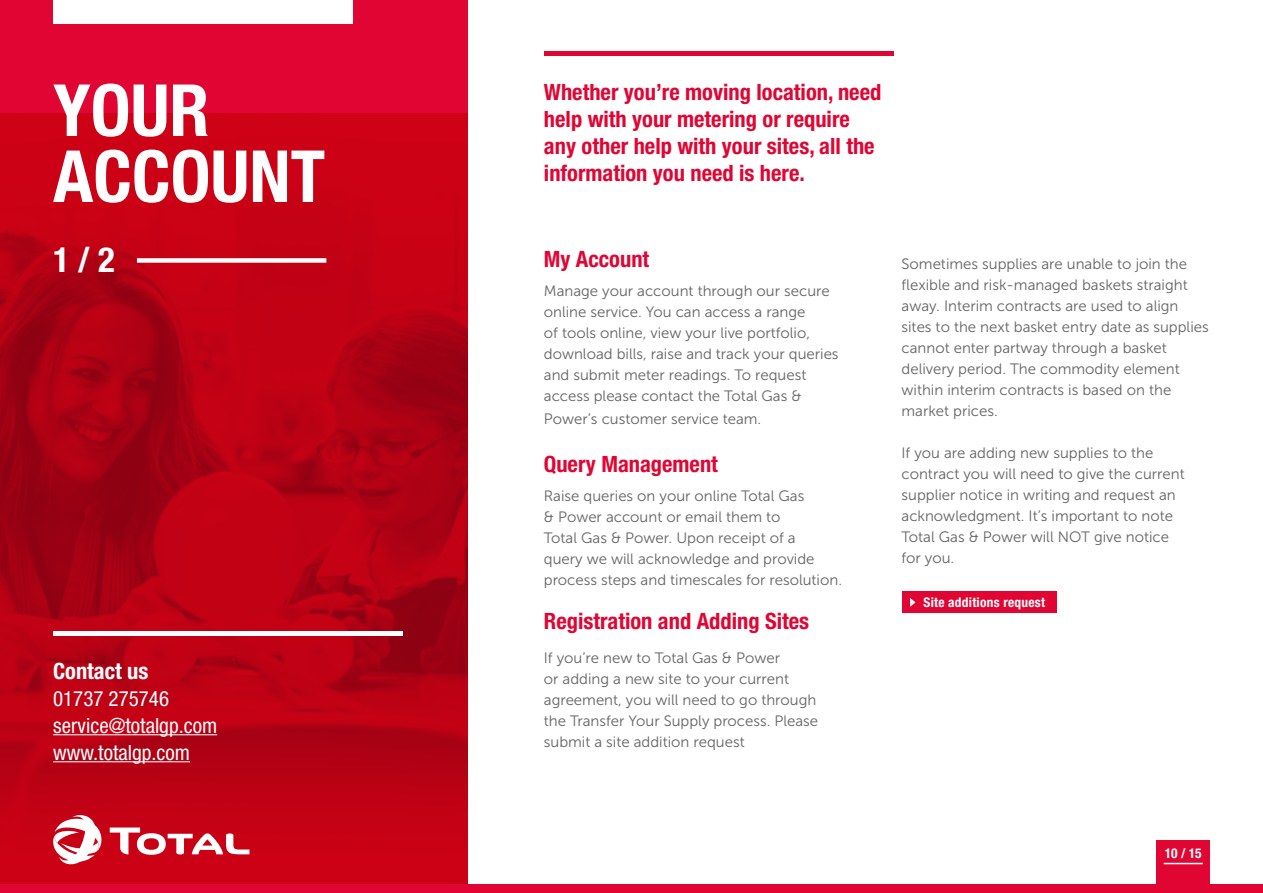
<style>
.page{position:relative;width:1263px;height:893px;background:#fff}
.page>*{position:absolute;margin:0;border:0;box-sizing:border-box;transform-origin:0 0}
.t1{font:700 condensed 72px/66px "Helvetica Neue";color:#fff}
.t2{font:700 condensed 34.65px "Helvetica Neue";color:#fff}
.t3{font:700 condensed 22.5px/27px "Helvetica Neue";color:#e10533}
.t4{font:700 condensed 22.5px "Helvetica Neue";color:#fff}
.t5{font:condensed 21px/27px "Helvetica Neue";color:#fff}
.t6{font:15px/21px "Museo Sans 300";color:#646363}
.t7{font:700 condensed 13.5px "Helvetica Neue";color:#fff}
.t8{font:700 condensed 13.35px "Helvetica Neue";letter-spacing:.02em;color:#fff}
</style>
<div class="page">
<div style="left:0;top:0;width:468px;height:893px;background:#e10533"></div>
<img style="left:0;top:114px;width:467px;height:770px">
<hr style="left:53px;top:734px;width:164px;height:1px;background:#fff">
<hr style="left:53px;top:761px;width:137px;height:1px;background:#fff">
<div style="left:53px;top:0;width:300px;height:24px;background:#fff"></div>
<div style="left:902px;top:591px;width:155px;height:22px;background:#e10533"></div>
<svg style="left:910px;top:598px;width:5px;height:9px"></svg>
<div style="left:137px;top:258px;width:189px;height:5px;background:#fff"></div>
<hr style="left:544px;top:51px;width:349px;height:4px;background:#e10533">
<div style="left:53px;top:631px;width:350px;height:5px;background:#fff"></div>
<div style="left:1157px;top:840px;width:53px;height:50px;background:#e10533"></div>
<hr style="left:1164px;top:863px;width:39px;height:1px;background:#fff">
<svg style="left:110px;top:827px;width:139px;height:28px;background:#dc5f6c"></svg>
<svg style="left:53px;top:814px;width:51px;height:54px;background:#e17681"></svg>
<div style="left:0;top:884px;width:1263px;height:9px;background:#e10533"></div>
<h1 class="t1" style="left:53px;top:72px;width:274px">YOUR<br>ACCOUNT</h1>
<h3 class="t3" style="left:544px;top:79px;width:339px">Whether you’re moving location, need help with your metering or require any other help with your sites, all the information you need is here.</h3>
<h2 class="t2" style="left:53px;top:239px;width:63px">1 / 2</h2>
<p class="t6" style="left:901px;top:253px;width:309px">Sometimes supplies are unable to join the flexible and risk-managed baskets straight away. Interim contracts are used to align sites to the next basket entry date as supplies cannot enter partway through a basket delivery period. The commodity element within interim contracts is based on the market prices.</p>
<p class="t6" style="left:901px;top:442px;width:285px">If you are adding new supplies to the contract you will need to give the current supplier notice in writing and request an acknowledgment. It’s important to note Total Gas &amp; Power will NOT give notice for you.</p>
<h3 class="t3" style="left:544px;top:245px;width:107px">My Account</h3>
<p class="t6" style="left:544px;top:281px;width:296px">Manage your account through our secure online service. You can access a range<br>of tools online, view your live portfolio, download bills, raise and track your queries and submit meter readings. To request access please contact the Total Gas &amp;</p>
<p class="t6" style="left:544px;top:408px;width:219px">Power’s customer service team.</p>
<h3 class="t3" style="left:544px;top:450px;width:176px">Query Management</h3>
<p class="t6" style="left:544px;top:486px;width:300px">Raise queries on your online Total Gas<br>&amp; Power account or email them to<br>Total Gas &amp; Power. Upon receipt of a<br>query we will acknowledge and provide process steps and timescales for resolution.</p>
<h3 class="t3" style="left:544px;top:607px;width:267px">Registration and Adding Sites</h3>
<p class="t6" style="left:544px;top:647px;width:276px">If you’re new to Total Gas &amp; Power<br>or adding a new site to your current agreement, you will need to go through the Transfer Your Supply process. Please submit a site addition request</p>
<p class="t8" style="left:923px;top:594px;width:123px">Site additions request</p>
<h3 class="t4" style="left:53px;top:657px;width:97px">Contact us</h3>
<h3 class="t5" style="left:53px;top:685px;width:166px">01737 275746 service@totalgp.com www.totalgp.com</h3>
<p class="t7" style="left:1165px;top:845px;width:38px">10 / 15</p>
</div>
